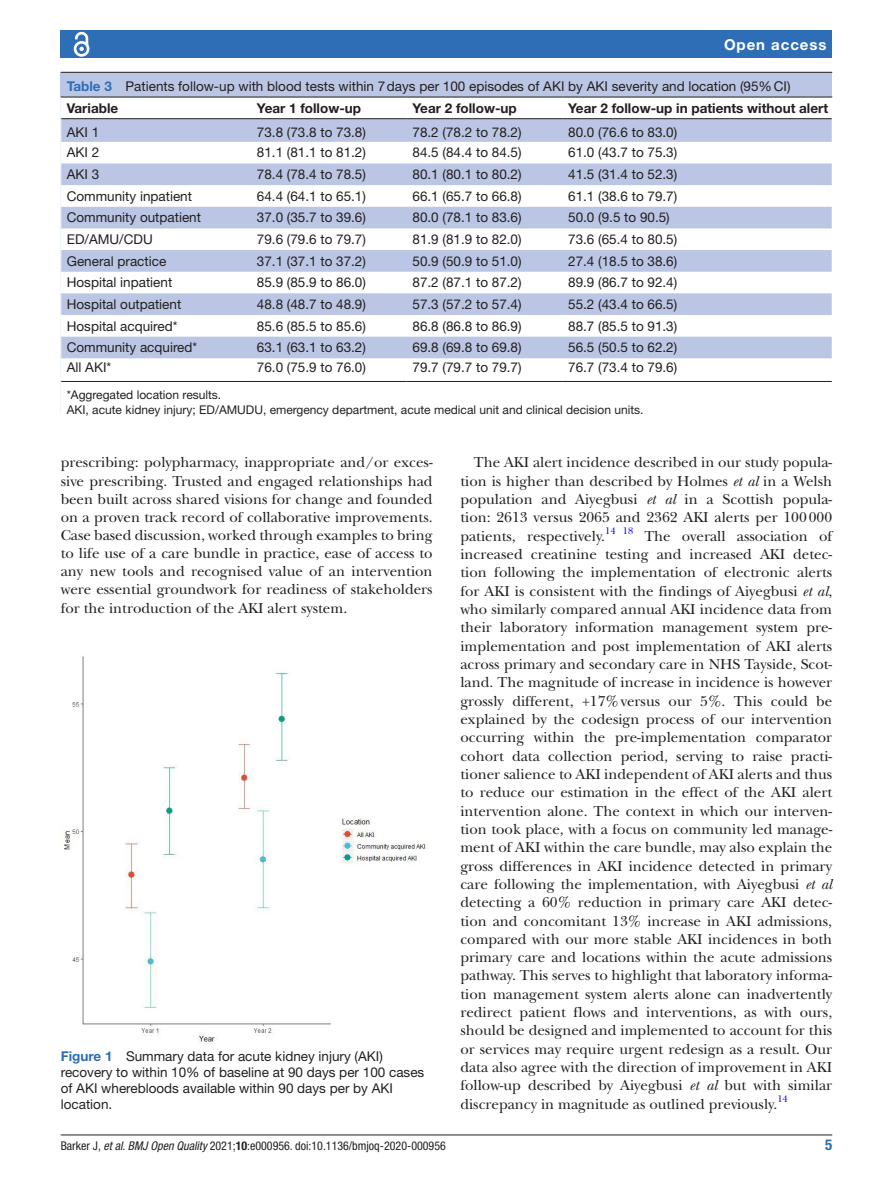
<style>
.page{position:relative;width:893px;height:1191px;background:#fff}
.page>*{position:absolute;margin:0;border:0;box-sizing:border-box;transform-origin:0 0}
.t1{font:15px/18.3px "New Baskerville";color:#231f20;text-align:justify}
.t2{font:700 15px "Helvetica Neue LT Std";letter-spacing:.065em;color:#fff}
.t3{font:700 condensed 15px "Helvetica Neue LT Std";color:#2e6eb7}
.t4{font:13.5px/16.2px "Helvetica Neue LT Std";color:#231f20}
.t5{font:700 13.5px "Helvetica Neue LT Std";color:#231f20}
.t6{font:12px/15px "Helvetica Neue LT Std";color:#231f20}
.t7{font:condensed 12px "Helvetica Neue LT Std";color:#231f20}
.t8{font:9.9px "New Baskerville";color:#00f}
.s1{font-weight:700;color:#2e6eb7}
.s2{font-weight:700}
.s3{font-style:italic}
</style>
<div class="page">
<hr style="left:61px;top:1134px;width:771px;height:1px;background:#231f20">
<div style="left:61px;top:31px;width:771px;height:27px;background:#2e6eb7"></div>
<svg style="left:73px;top:31px;width:17px;height:26px"></svg>
<div style="left:61px;top:73px;width:771px;height:341px;background:#bbc6e5"></div>
<hr style="left:61px;top:72px;width:771px;height:1px;background:#231f20">
<svg style="left:61px;top:98px;width:771px;height:316px;fill:#fff"></svg>
<hr style="left:61px;top:97px;width:190px;height:1px;background:#231f20">
<hr style="left:61px;top:118px;width:190px;height:1px;background:#231f20">
<hr style="left:251px;top:97px;width:156px;height:1px;background:#231f20">
<hr style="left:251px;top:118px;width:156px;height:1px;background:#231f20">
<hr style="left:407px;top:97px;width:155px;height:1px;background:#231f20">
<hr style="left:407px;top:118px;width:155px;height:1px;background:#231f20">
<hr style="left:562px;top:97px;width:270px;height:1px;background:#231f20">
<hr style="left:562px;top:118px;width:270px;height:1px;background:#231f20">
<hr style="left:251px;top:381px;width:156px;height:1px;background:#231f20">
<hr style="left:407px;top:381px;width:155px;height:1px;background:#231f20">
<hr style="left:61px;top:381px;width:190px;height:1px;background:#231f20">
<hr style="left:562px;top:381px;width:270px;height:1px;background:#231f20">
<svg style="left:60px;top:97px;width:1px;height:284px"></svg>
<hr style="left:67px;top:398px;width:765px;height:2px;background:#fff">
<hr style="left:67px;top:413px;width:765px;height:2px;background:#fff">
<img style="left:62px;top:656px;width:364px;height:386px">
<p class="t2" style="left:724px;top:35px;width:104px">Open access</p>
<p class="t4" style="left:67px;top:75px;width:725px;line-height:22px"><span class="s1">Table 3</span> Patients follow-up with blood tests within 7days per 100 episodes of AKI by AKI severity and location (95%CI)<br><span class="s2">Variable</span></p>
<p class="t5" style="left:257px;top:99px;width:106px">Year 1 follow-up</p>
<p class="t5" style="left:413px;top:99px;width:106px">Year 2 follow-up</p>
<p class="t5" style="left:568px;top:99px;width:261px">Year 2 follow-up in patients without alert</p>
<p class="t4" style="left:67px;top:124px;width:34px">AKI 1</p>
<p class="t4" style="left:257px;top:124px;width:111px">73.8 (73.8 to 73.8)</p>
<p class="t4" style="left:413px;top:124px;width:111px">78.2 (78.2 to 78.2)</p>
<p class="t4" style="left:568px;top:124px;width:111px">80.0 (76.6 to 83.0)</p>
<p class="t4" style="left:67px;top:144px;width:34px">AKI 2</p>
<p class="t4" style="left:257px;top:144px;width:111px">81.1 (81.1 to 81.2)</p>
<p class="t4" style="left:413px;top:144px;width:111px">84.5 (84.4 to 84.5)</p>
<p class="t4" style="left:568px;top:144px;width:111px">61.0 (43.7 to 75.3)</p>
<p class="t4" style="left:67px;top:166px;width:34px">AKI 3</p>
<p class="t4" style="left:257px;top:166px;width:111px">78.4 (78.4 to 78.5)</p>
<p class="t4" style="left:413px;top:166px;width:111px">80.1 (80.1 to 80.2)</p>
<p class="t4" style="left:568px;top:166px;width:111px">41.5 (31.4 to 52.3)</p>
<p class="t4" style="left:67px;top:188px;width:127px">Community inpatient</p>
<p class="t4" style="left:257px;top:188px;width:111px">64.4 (64.1 to 65.1)</p>
<p class="t4" style="left:413px;top:188px;width:111px">66.1 (65.7 to 66.8)</p>
<p class="t4" style="left:568px;top:188px;width:111px">61.1 (38.6 to 79.7)</p>
<p class="t4" style="left:67px;top:209px;width:136px">Community outpatient</p>
<p class="t4" style="left:257px;top:209px;width:111px">37.0 (35.7 to 39.6)</p>
<p class="t4" style="left:413px;top:209px;width:111px">80.0 (78.1 to 83.6)</p>
<p class="t4" style="left:568px;top:209px;width:103px">50.0 (9.5 to 90.5)</p>
<p class="t4" style="left:67px;top:231px;width:87px">ED/AMU/CDU</p>
<p class="t4" style="left:257px;top:231px;width:111px">79.6 (79.6 to 79.7)</p>
<p class="t4" style="left:413px;top:231px;width:111px">81.9 (81.9 to 82.0)</p>
<p class="t4" style="left:568px;top:231px;width:111px">73.6 (65.4 to 80.5)</p>
<p class="t4" style="left:67px;top:253px;width:101px">General practice</p>
<p class="t4" style="left:257px;top:253px;width:111px">37.1 (37.1 to 37.2)</p>
<p class="t4" style="left:413px;top:253px;width:111px">50.9 (50.9 to 51.0)</p>
<p class="t4" style="left:568px;top:253px;width:111px">27.4 (18.5 to 38.6)</p>
<p class="t4" style="left:67px;top:274px;width:107px">Hospital inpatient</p>
<p class="t4" style="left:257px;top:274px;width:111px">85.9 (85.9 to 86.0)</p>
<p class="t4" style="left:413px;top:274px;width:111px">87.2 (87.1 to 87.2)</p>
<p class="t4" style="left:568px;top:274px;width:111px">89.9 (86.7 to 92.4)</p>
<p class="t4" style="left:67px;top:296px;width:116px">Hospital outpatient</p>
<p class="t4" style="left:257px;top:296px;width:111px">48.8 (48.7 to 48.9)</p>
<p class="t4" style="left:413px;top:296px;width:111px">57.3 (57.2 to 57.4)</p>
<p class="t4" style="left:568px;top:296px;width:111px">55.2 (43.4 to 66.5)</p>
<p class="t4" style="left:67px;top:317px;width:112px">Hospital acquired*</p>
<p class="t4" style="left:257px;top:317px;width:111px">85.6 (85.5 to 85.6)</p>
<p class="t4" style="left:413px;top:317px;width:111px">86.8 (86.8 to 86.9)</p>
<p class="t4" style="left:568px;top:317px;width:111px">88.7 (85.5 to 91.3)</p>
<p class="t4" style="left:67px;top:339px;width:132px">Community acquired*</p>
<p class="t4" style="left:257px;top:339px;width:111px">63.1 (63.1 to 63.2)</p>
<p class="t4" style="left:413px;top:339px;width:111px">69.8 (69.8 to 69.8)</p>
<p class="t4" style="left:568px;top:339px;width:111px">56.5 (50.5 to 62.2)</p>
<p class="t4" style="left:67px;top:359px;width:46px">All AKI*</p>
<p class="t4" style="left:257px;top:359px;width:111px">76.0 (75.9 to 76.0)</p>
<p class="t4" style="left:413px;top:359px;width:111px">79.7 (79.7 to 79.7)</p>
<p class="t4" style="left:568px;top:359px;width:111px">76.7 (73.4 to 79.6)</p>
<p class="t6" style="left:67px;top:387px;width:578px">*Aggregated location results.<br>AKI, acute kidney injury; ED/AMUDU, emergency department, acute medical unit and clinical decision units.</p>
<p class="t1" style="left:61px;top:453px;width:373px">prescribing: polypharmacy, inappropriate and/or exces&shy;sive prescribing. Trusted and engaged relationships had been built across shared visions for change and founded on a proven track record of collaborative improvements.<br>Case based discussion, worked through examples to bring to life use of a care bundle in practice, ease of access to any new tools and recognised value of an intervention were essential groundwork for readiness of stakeholders for the introduction of the AKI alert system.</p>
<p class="t1" style="left:460px;top:453px;width:373px;text-indent:13px">The AKI alert incidence described in our study popula&shy;tion is higher than described by Holmes <span class="s3">et al</span> in a Welsh population and Aiyegbusi <span class="s3">et al</span> in a Scottish popula&shy;tion: 2613 versus 2065 and 2362 AKI alerts per 100000 patients, respectively.</p>
<p class="t8" style="left:605px;top:525px;width:30px">14 18</p>
<p class="t1" style="left:460px;top:527px;width:373px;text-indent:184px">The overall association of increased creatinine testing and increased AKI detec&shy;tion following the implementation of electronic alerts for AKI is consistent with the findings of Aiyegbusi <span class="s3">et al</span>, who similarly compared annual AKI incidence data from their laboratory information management system pre&shy;implementation and post implementation of AKI alerts across primary and secondary care in NHS Tayside, Scot&shy;land. The magnitude of increase in incidence is however grossly different, +17%versus our 5%. This could be explained by the codesign process of our intervention occurring within the pre-implementation comparator cohort data collection period, serving to raise practi&shy;tioner salience to AKI independent of AKI alerts and thus to reduce our estimation in the effect of the AKI alert intervention alone. The context in which our interven&shy;tion took place, with a focus on community led manage&shy;ment of AKI within the care bundle, may also explain the gross differences in AKI incidence detected in primary care following the implementation, with Aiyegbusi <span class="s3">et al </span>detecting a 60% reduction in primary care AKI detec&shy;tion and concomitant 13% increase in AKI admissions, compared with our more stable AKI incidences in both primary care and locations within the acute admissions pathway. This serves to highlight that laboratory informa&shy;tion management system alerts alone can inadvertently redirect patient flows and interventions, as with ours, should be designed and implemented to account for this or services may require urgent redesign as a result. Our data also agree with the direction of improvement in AKI follow-up described by Aiyegbusi <span class="s3">et al</span> but with similar discrepancy in magnitude as outlined previously.</p>
<p class="t4" style="left:61px;top:1047px;width:365px"><span class="s1">Figure 1</span> Summary data for acute kidney injury (AKI) recovery to within 10% of baseline at 90 days per 100 cases of AKI wherebloods available within 90 days per by AKI location.</p>
<p class="t8" style="left:777px;top:1093px;width:12px">14</p>
<p class="t7" style="left:61px;top:1138px;width:387px">Barker J, <span class="s3">et al</span>. <span class="s3">BMJ Open Quality</span> 2021;<span class="s2">10</span>:e000956. doi:10.1136/bmjoq-2020-000956</p>
<p class="t3" style="left:825px;top:1135px;width:9px">5</p>
</div>
